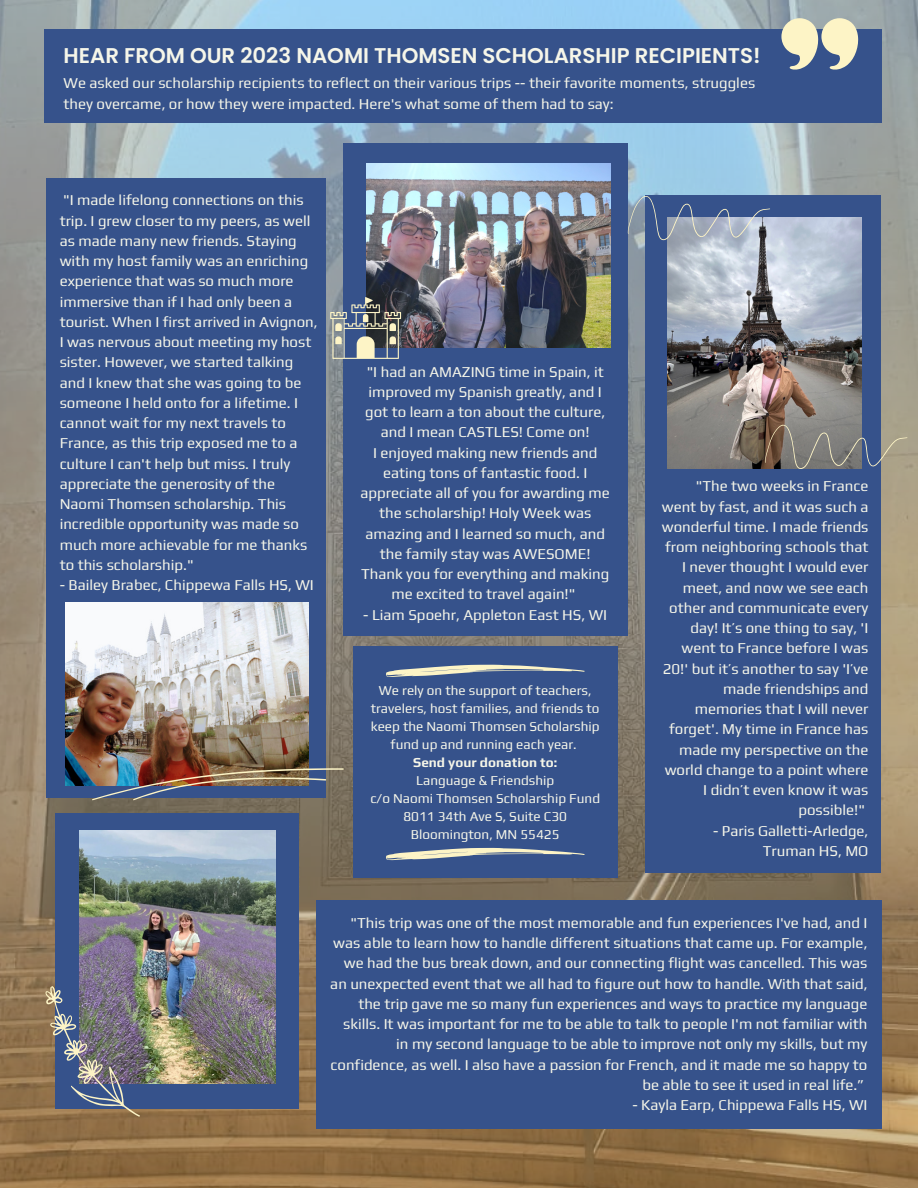
<style>
.page{position:relative;width:918px;height:1188px;background:#fff}
.page>*{position:absolute;margin:0;border:0;box-sizing:border-box;transform-origin:0 0}
.t1{font:600 21.3px "Poppins";color:#f6f6e9}
.t2{font:15px/20.2px "Play";color:#f6f6e9;text-align:right}
.t3{font:13.5px/18px "Play";color:#f6f6e9;text-align:center}
.t4{font:700 13.5px "Play";color:#f6f6e9}
</style>
<div class="page">
<img style="left:0;top:0;width:918px;height:1188px">
<div style="left:353px;top:647px;width:264px;height:231px;background:#36528b"></div>
<svg style="left:386px;top:665px;width:199px;height:12px"></svg>
<svg style="left:386px;top:848px;width:199px;height:12px"></svg>
<div style="left:645px;top:195px;width:236px;height:677px;background:#36528b"></div>
<img style="left:667px;top:218px;width:195px;height:251px">
<div style="left:46px;top:179px;width:279px;height:619px;background:#36528b"></div>
<img style="left:66px;top:603px;width:243px;height:182px">
<div style="left:343px;top:143px;width:284px;height:493px;background:#36528b"></div>
<img style="left:366px;top:164px;width:244px;height:183px">
<div style="left:44px;top:29px;width:838px;height:94px;background:#36528b"></div>
<div style="left:316px;top:901px;width:566px;height:228px;background:#36528b"></div>
<div style="left:56px;top:814px;width:243px;height:295px;background:#36528b"></div>
<img style="left:80px;top:831px;width:196px;height:253px">
<svg style="left:765px;top:424px;width:143px;height:45px;background:#7f7c79"></svg>
<img style="left:92px;top:768px;width:252px;height:33px">
<svg style="left:34px;top:973px;width:106px;height:163px"></svg>
<svg style="left:330px;top:297px;width:71px;height:62px"></svg>
<svg style="left:781px;top:18px;width:78px;height:52px"></svg>
<svg style="left:627px;top:195px;width:143px;height:45px"></svg>
<p class="t1" style="left:64px;top:41px;width:699px">HEAR FROM OUR 2023 NAOMI THOMSEN SCHOLARSHIP RECIPIENTS!</p>
<p class="t2" style="left:64px;top:73px;width:693px;text-align:left">We asked our scholarship recipients to reflect on their various trips -- their favorite moments, struggles they overcame, or how they were impacted. Here's what some of them had to say:</p>
<p class="t2" style="left:60px;top:190px;width:260px;text-align:left">"I made lifelong connections on this trip. I grew closer to my peers, as well as made many new friends. Staying with my host family was an enriching experience that was so much more immersive than if I had only been a tourist. When I first arrived in Avignon, I was nervous about meeting my host sister. However, we started talking and I knew that she was going to be someone I held onto for a lifetime. I cannot wait for my next travels to France, as this trip exposed me to a culture I can't help but miss. I truly appreciate the generosity of the Naomi Thomsen scholarship. This incredible opportunity was made so much more achievable for me thanks to this scholarship."</p>
<p class="t2" style="left:60px;top:575px;width:256px">- Bailey Brabec, Chippewa Falls HS, WI</p>
<p class="t2" style="left:365px;top:361px;width:242px;text-align:center">"I had an AMAZING time in Spain, it improved my Spanish greatly, and I got to learn a ton about the culture, and I mean CASTLES! Come on!</p>
<p class="t2" style="left:361px;top:442px;width:251px;text-align:center">I enjoyed making new friends and eating tons of fantastic food. I appreciate all of you for awarding me the scholarship! Holy Week was amazing and I learned so much, and the family stay was AWESOME!</p>
<p class="t2" style="left:361px;top:564px;width:250px;text-align:center">Thank you for everything and making me excited to travel again!"</p>
<p class="t2" style="left:363px;top:604px;width:245px">- Liam Spoehr, Appleton East HS, WI</p>
<p class="t3" style="left:371px;top:681px;width:230px">We rely on the support of teachers, travelers, host families, and friends to keep the Naomi Thomsen Scholarship fund up and running each year.</p>
<p class="t4" style="left:413px;top:754px;width:145px">Send your donation to:</p>
<p class="t3" style="left:416px;top:771px;width:140px">Language &amp; Friendship</p>
<p class="t3" style="left:370px;top:789px;width:231px">c/o Naomi Thomsen Scholarship Fund</p>
<p class="t3" style="left:403px;top:807px;width:165px">8011 34th Ave S, Suite C30</p>
<p class="t3" style="left:411px;top:825px;width:150px">Bloomington, MN 55425</p>
<p class="t2" style="left:662px;top:476px;width:208px">"The two weeks in France went by fast, and it was such a wonderful time. I made friends from neighboring schools that<br>I never thought I would ever meet, and now we see each other and communicate every day! It’s one thing to say, 'I went to France before I was<br>20!' but it’s another to say 'I’ve made friendships and memories that I will never forget'. My time in France has made my perspective on the world change to a point where<br>I didn’t even know it was possible!"</p>
<p class="t2" style="left:713px;top:820px;width:157px">- Paris Galletti-Arledge,<br>Truman HS, MO</p>
<p class="t2" style="left:330px;top:912px;width:539px">"This trip was one of the most memorable and fun experiences I've had, and I was able to learn how to handle different situations that came up. For example, we had the bus break down, and our connecting flight was cancelled. This was an unexpected event that we all had to figure out how to handle. With that said, the trip gave me so many fun experiences and ways to practice my language skills. It was important for me to be able to talk to people I'm not familiar with in my second language to be able to improve not only my skills, but my confidence, as well. I also have a passion for French, and it made me so happy to be able to see it used in real life.”</p>
<p class="t2" style="left:632px;top:1095px;width:237px">- Kayla Earp, Chippewa Falls HS, WI</p>
</div>
